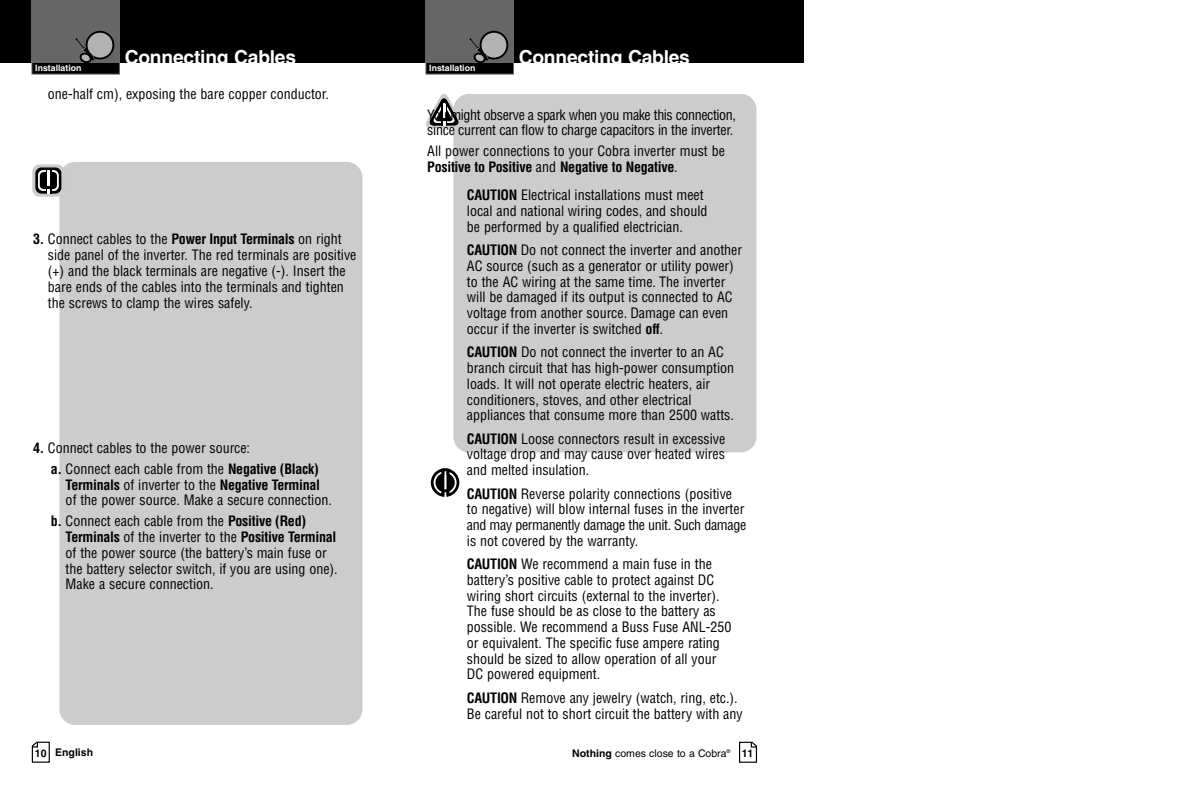
<style>
.page{position:relative;width:1182px;height:788px;background:#fff}
.page>*{position:absolute;margin:0;border:0;box-sizing:border-box;transform-origin:0 0}
.t1{font:700 19.25px "Helvetica";letter-spacing:-.01em;color:#fff}
.t2{font:condensed 14px/15.8px "Helvetica";color:#000}
.t3{font:condensed 14px/15.8px "Helvetica";letter-spacing:-.02em;color:#000}
.t4{font:10.5px "Helvetica";color:#000}
.t5{font:700 10.5px "Helvetica";color:#000}
.t6{font:700 8.75px "Helvetica";color:#fff}
.t7{font:5.25px "Helvetica";color:#000}
.s1{font-weight:700}
</style>
<div class="page">
<div style="left:453px;top:94px;width:303px;height:358px;background:#ccc;border-radius:16px"></div>
<svg style="left:426px;top:93px;width:37px;height:35px"></svg>
<div style="left:59px;top:162px;width:303px;height:562px;background:#ccc;border-radius:16px"></div>
<svg style="left:32px;top:164px;width:32px;height:33px"></svg>
<svg style="left:35px;top:167px;width:26px;height:26px"></svg>
<svg style="left:739px;top:741px;width:18px;height:21px"></svg>
<svg style="left:32px;top:741px;width:18px;height:21px"></svg>
<div style="left:0;top:0;width:394px;height:63px;background:#000"></div>
<div style="left:394px;top:0;width:409px;height:63px;background:#000"></div>
<div style="left:32px;top:62px;width:87px;height:12px;background:#000"></div>
<div style="left:32px;top:61px;width:88px;height:14px;border:1px solid #666"></div>
<div style="left:32px;top:0;width:88px;height:63px;background:#666"></div>
<div style="left:87px;top:32px;width:26px;height:27px;background:#b2b2b2;border-radius:50%"></div>
<div style="left:86px;top:31px;width:28px;height:28px;border:2px solid #000;border-radius:50%"></div>
<svg style="left:75px;top:38px;width:22px;height:25px"></svg>
<div style="left:426px;top:62px;width:87px;height:12px;background:#000"></div>
<div style="left:425px;top:61px;width:89px;height:14px;border:1px solid #666"></div>
<div style="left:425px;top:0;width:89px;height:63px;background:#666"></div>
<div style="left:480px;top:32px;width:27px;height:27px;background:#b2b2b2;border-radius:50%"></div>
<div style="left:479px;top:31px;width:29px;height:28px;border:2px solid #000;border-radius:50%"></div>
<svg style="left:469px;top:38px;width:22px;height:25px"></svg>
<svg style="left:430px;top:468px;width:30px;height:29px"></svg>
<h1 class="t1" style="left:125px;top:50px;width:173px">Connecting Cables</h1>
<h1 class="t1" style="left:518px;top:50px;width:173px">Connecting Cables</h1>
<p class="t6" style="left:35px;top:65px;width:48px">Installation</p>
<p class="t6" style="left:429px;top:65px;width:48px">Installation</p>
<p class="t2" style="left:48px;top:87px;width:282px">one-half cm), exposing the bare copper conductor.</p>
<p class="t2" style="left:48px;top:233px;width:310px;text-indent:-15px"><span class="s1">3.</span> Connect cables to the <span class="s1">Power Input Terminals</span> on right side panel of the inverter. The red terminals are positive (+) and the black terminals are negative (-). Insert the bare ends of the cables into the terminals and tighten the screws to clamp the wires safely.</p>
<p class="t2" style="left:51px;top:438px;width:269px;line-height:20.8px;text-indent:-17px"><span class="s1">4.</span> Connect cables to the power source:<br><span class="s1">a.</span> Connect each cable from the <span class="s1">Negative (Black)</span></p>
<p class="t2" style="left:66px;top:478px;width:268px"><span class="s1">Terminals</span> of inverter to the <span class="s1">Negative Terminal </span>of the power source. Make a secure connection.</p>
<p class="t2" style="left:66px;top:514px;width:274px;text-indent:-15px"><span class="s1">b.</span> Connect each cable from the <span class="s1">Positive (Red)<br>Terminals</span> of the inverter to the <span class="s1">Positive Terminal </span>of the power source (the battery’s main fuse or the battery selector switch, if you are using one).<br>Make a secure connection.</p>
<p class="t5" style="left:35px;top:748px;width:60px">10 English</p>
<p class="t3" style="left:427px;top:108px;width:310px">You might observe a spark when you make this connection, since current can flow to charge capacitors in the inverter.</p>
<p class="t2" style="left:427px;top:144px;width:299px">All power connections to your Cobra inverter must be<br><span class="s1">Positive to Positive</span> and <span class="s1">Negative to Negative</span>.</p>
<p class="t2" style="left:467px;top:188px;width:242px"><span class="s1">CAUTION</span> Electrical installations must meet local and national wiring codes, and should be performed by a qualified electrician.</p>
<p class="t2" style="left:467px;top:243px;width:277px"><span class="s1">CAUTION</span> Do not connect the inverter and another AC source (such as a generator or utility power) to the AC wiring at the same time. The inverter will be damaged if its output is connected to AC voltage from another source. Damage can even occur if the inverter is switched <span class="s1">off</span>.</p>
<p class="t2" style="left:467px;top:345px;width:268px"><span class="s1">CAUTION</span> Do not connect the inverter to an AC branch circuit that has high-power consumption loads. It will not operate electric heaters, air conditioners, stoves, and other electrical appliances that consume more than 2500 watts.</p>
<p class="t2" style="left:467px;top:432px;width:260px;text-align:justify"><span class="s1">CAUTION</span> Loose connectors result in excessive voltage drop and may cause over heated wires and melted insulation.</p>
<p class="t2" style="left:467px;top:486px;width:281px"><span class="s1">CAUTION</span> Reverse polarity connections (positive to negative) will blow internal fuses in the inverter and may permanently damage the unit. Such damage is not covered by the warranty.</p>
<p class="t2" style="left:467px;top:557px;width:266px"><span class="s1">CAUTION</span> We recommend a main fuse in the battery’s positive cable to protect against DC wiring short circuits (external to the inverter).<br>The fuse should be as close to the battery as possible. We recommend a Buss Fuse ANL-250 or equivalent. The specific fuse ampere rating should be sized to allow operation of all your DC powered equipment.</p>
<p class="t2" style="left:467px;top:691px;width:277px"><span class="s1">CAUTION</span> Remove any jewelry (watch, ring, etc.).<br>Be careful not to short circuit the battery with any</p>
<p class="t4" style="left:572px;top:749px;width:156px"><span class="s1">Nothing</span> comes close to a Cobra</p>
<p class="t5" style="left:741px;top:749px;width:13px">11</p>
<p class="t7" style="left:726px;top:749px;width:5px">®</p>
</div>
